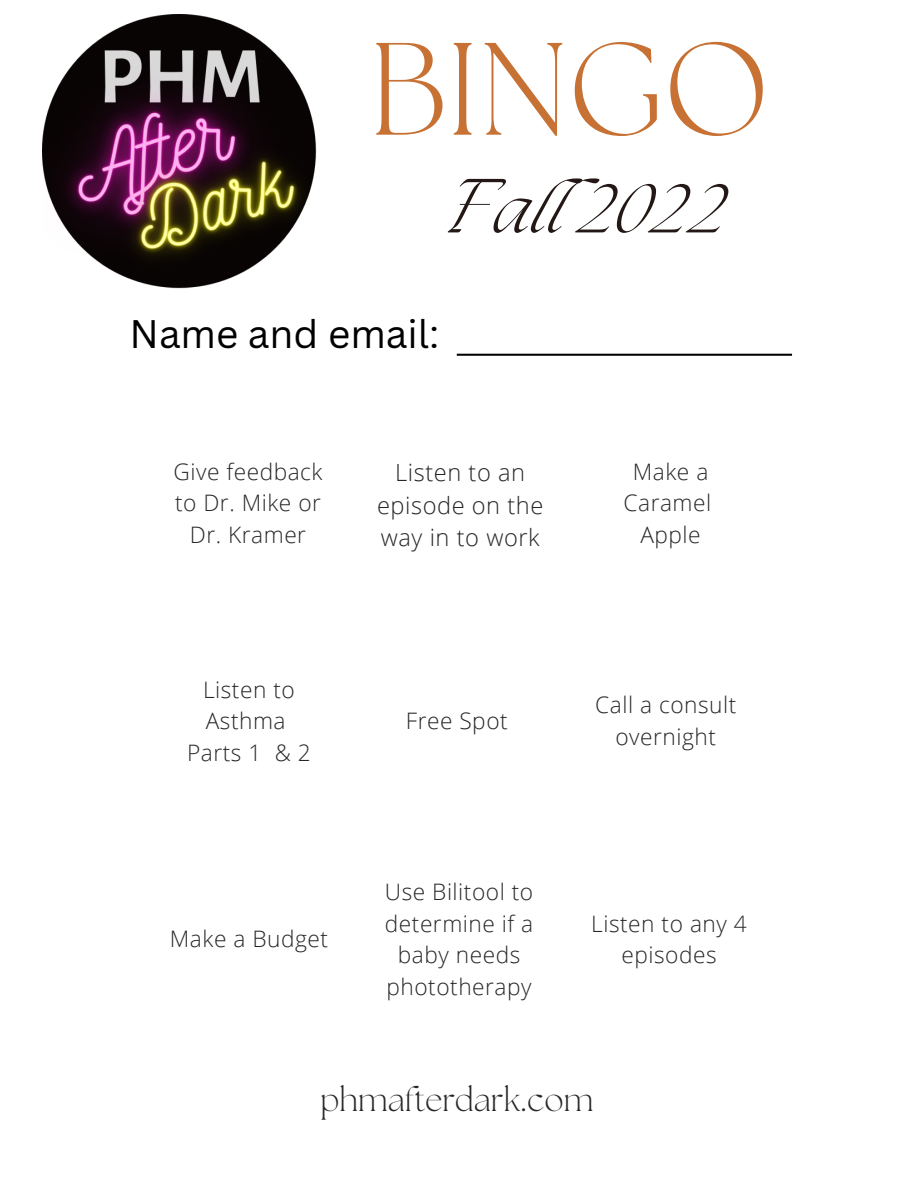
<style>
.page{position:relative;width:918px;height:1188px;background:#fff}
.page>*{position:absolute;margin:0;border:0;box-sizing:border-box;transform-origin:0 0}
.t1{font:300 131.1px "The Seasons";color:#c77234}
.t2{font:italic 300 66.9px "The Seasons";color:#231815}
.t3{font:38.85px "Canva Sans";color:#000}
.t4{font:300 32.25px "The Seasons";color:#262728}
.t5{font:300 23.7px/32.8px "Open Sans";letter-spacing:.025em;color:#262728;text-align:center}
.t6{font:300 22.65px/31.5px "Open Sans";letter-spacing:.025em;color:#262728;text-align:center}
</style>
<div class="page">
<img style="left:42px;top:15px;width:275px;height:274px">
<hr style="left:457px;top:354px;width:335px;height:2px;background:#000">
<h1 class="t1" style="left:369px;top:30px;width:402px">BINGO</h1>
<h2 class="t2" style="left:445px;top:179px;width:284px">Fal2022</h2>
<h3 class="t3" style="left:130px;top:307px;width:311px">Name and email:</h3>
<p class="t6" style="left:173px;top:455px;width:151px">Give feedback to Dr. Mike or<br>Dr. Kramer</p>
<p class="t5" style="left:377px;top:455px;width:168px">Listen to an episode on the way in to work</p>
<p class="t6" style="left:624px;top:455px;width:89px">Make a<br>Caramel<br>Apple</p>
<p class="t6" style="left:187px;top:673px;width:125px">Listen to<br>Asthma<br>Parts 1 &amp; 2</p>
<p class="t6" style="left:170px;top:923px;width:160px">Make a Budget</p>
<p class="t6" style="left:406px;top:705px;width:103px">Free Spot</p>
<p class="t6" style="left:385px;top:876px;width:150px">Use Bilitool to determine if a baby needs phototherapy</p>
<p class="t6" style="left:595px;top:689px;width:143px">Call a consult overnight</p>
<p class="t6" style="left:591px;top:907px;width:157px">Listen to any 4 episodes</p>
<h3 class="t4" style="left:320px;top:1085px;width:275px">phmafterdark.com</h3>
</div>
